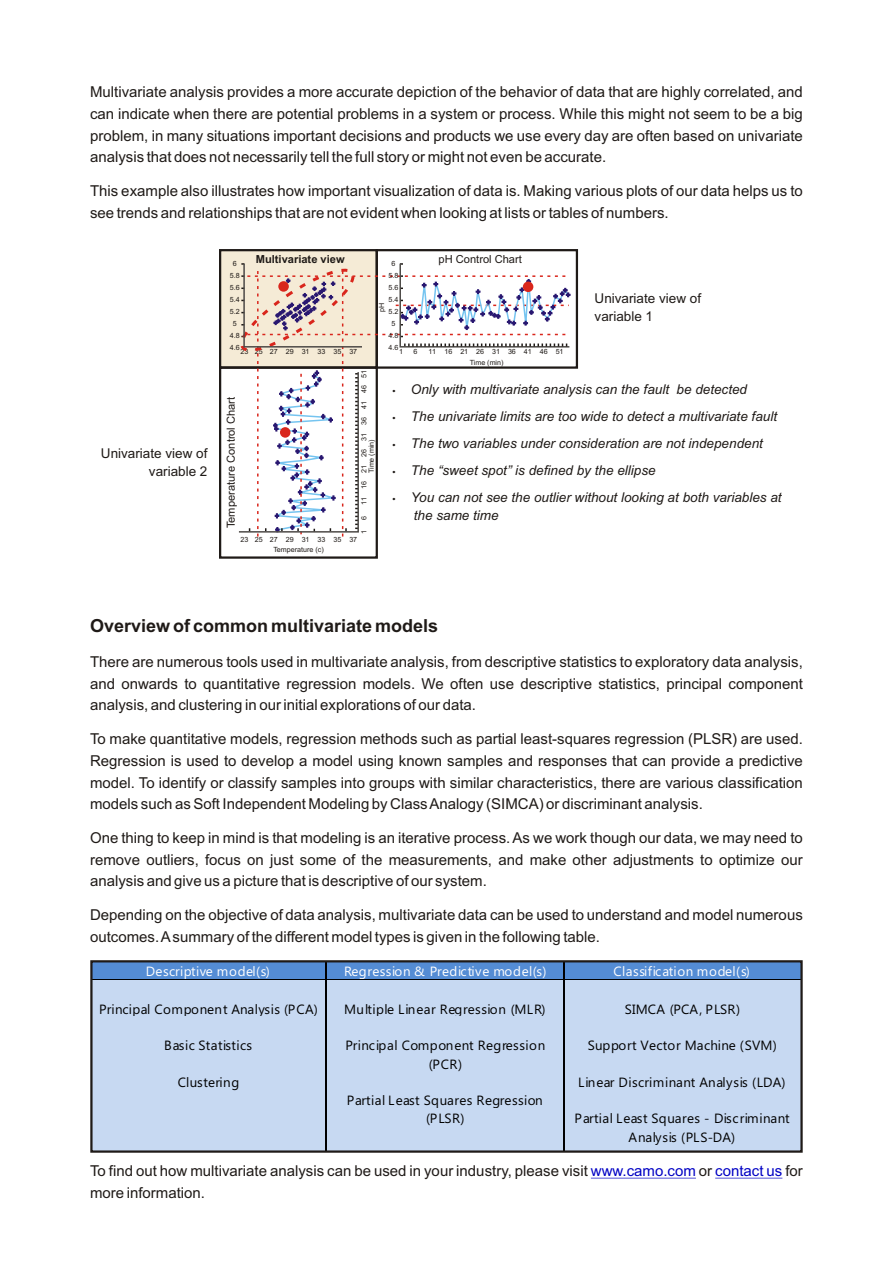
<style>
.page{position:relative;width:893px;height:1263px;background:#fff}
.page>*{position:absolute;margin:0;border:0;box-sizing:border-box;transform-origin:0 0}
.t1{font:700 18px "Arial";color:#1f1a17}
.t2{font:15px/21.8px "Arial";color:#1f1a17;text-align:justify}
.t3{font:italic 13.5px/27.2px "Arial";color:#1f1a17}
.t4{font:13.5px/18.1px "Arial";color:#1f1a17;text-align:right}
.t5{font:13.35px/18.3px "Segoe UI";letter-spacing:.025em;color:#000;text-align:center}
.t6{font:13.35px "Segoe UI";letter-spacing:.03em;color:#fff}
.t7{font:11.1px "Arial";color:#1f1a17}
.t8{font:700 11.1px "Arial";color:#1f1a17}
.t9{font:7.2px/10.4px "Arial";color:#1f1a17}
.s1{color:#0000c4}
</style>
<div class="page">
<div style="left:91px;top:961px;width:7px;height:19px;background:#548cd4"></div>
<div style="left:318px;top:961px;width:8px;height:19px;background:#548cd4"></div>
<div style="left:98px;top:961px;width:220px;height:19px;background:#548cd4"></div>
<div style="left:327px;top:961px;width:9px;height:19px;background:#548cd4"></div>
<div style="left:556px;top:961px;width:7px;height:19px;background:#548cd4"></div>
<div style="left:336px;top:961px;width:220px;height:19px;background:#548cd4"></div>
<div style="left:565px;top:961px;width:7px;height:19px;background:#548cd4"></div>
<div style="left:792px;top:961px;width:9px;height:19px;background:#548cd4"></div>
<div style="left:572px;top:961px;width:220px;height:19px;background:#548cd4"></div>
<svg style="left:326px;top:963px;width:1px;height:17px"></svg>
<svg style="left:563px;top:963px;width:2px;height:17px"></svg>
<div style="left:91px;top:980px;width:7px;height:110px;background:#c7d9f2"></div>
<div style="left:318px;top:980px;width:8px;height:110px;background:#c7d9f2"></div>
<div style="left:91px;top:1090px;width:235px;height:61px;background:#c7d9f2"></div>
<div style="left:98px;top:980px;width:220px;height:19px;background:#c7d9f2"></div>
<div style="left:98px;top:999px;width:220px;height:17px;background:#c7d9f2"></div>
<div style="left:98px;top:1016px;width:220px;height:20px;background:#c7d9f2"></div>
<div style="left:98px;top:1036px;width:220px;height:18px;background:#c7d9f2"></div>
<div style="left:98px;top:1054px;width:220px;height:18px;background:#c7d9f2"></div>
<div style="left:98px;top:1072px;width:220px;height:18px;background:#c7d9f2"></div>
<div style="left:327px;top:980px;width:9px;height:147px;background:#c7d9f2"></div>
<div style="left:556px;top:980px;width:7px;height:147px;background:#c7d9f2"></div>
<div style="left:327px;top:1127px;width:236px;height:24px;background:#c7d9f2"></div>
<div style="left:336px;top:980px;width:220px;height:19px;background:#c7d9f2"></div>
<div style="left:336px;top:999px;width:220px;height:17px;background:#c7d9f2"></div>
<div style="left:336px;top:1016px;width:220px;height:20px;background:#c7d9f2"></div>
<div style="left:336px;top:1036px;width:220px;height:18px;background:#c7d9f2"></div>
<div style="left:336px;top:1054px;width:220px;height:18px;background:#c7d9f2"></div>
<div style="left:336px;top:1072px;width:220px;height:18px;background:#c7d9f2"></div>
<div style="left:336px;top:1090px;width:220px;height:19px;background:#c7d9f2"></div>
<div style="left:336px;top:1109px;width:220px;height:18px;background:#c7d9f2"></div>
<div style="left:565px;top:980px;width:7px;height:171px;background:#c7d9f2"></div>
<div style="left:792px;top:980px;width:9px;height:171px;background:#c7d9f2"></div>
<div style="left:572px;top:980px;width:220px;height:19px;background:#c7d9f2"></div>
<div style="left:572px;top:999px;width:220px;height:17px;background:#c7d9f2"></div>
<div style="left:572px;top:1016px;width:220px;height:20px;background:#c7d9f2"></div>
<div style="left:572px;top:1036px;width:220px;height:18px;background:#c7d9f2"></div>
<div style="left:572px;top:1054px;width:220px;height:18px;background:#c7d9f2"></div>
<div style="left:572px;top:1072px;width:220px;height:18px;background:#c7d9f2"></div>
<div style="left:572px;top:1090px;width:220px;height:19px;background:#c7d9f2"></div>
<div style="left:572px;top:1109px;width:220px;height:18px;background:#c7d9f2"></div>
<div style="left:572px;top:1127px;width:220px;height:18px;background:#c7d9f2"></div>
<div style="left:572px;top:1145px;width:220px;height:6px;background:#c7d9f2"></div>
<hr style="left:326px;top:980px;width:1px;height:171px;background:#000">
<hr style="left:563px;top:980px;width:2px;height:171px;background:#000">
<div style="left:90px;top:960px;width:713px;height:193px;border:2px solid #1f1a17"></div>
<hr style="left:591px;top:1178px;width:105px;height:1px;background:#0000c4">
<hr style="left:715px;top:1178px;width:67px;height:1px;background:#0000c4">
<svg style="left:219px;top:249px;width:352px;height:287px"></svg>
<p class="t2" style="left:90px;top:82px;width:714px">Multivariate analysis provides a more accurate depiction of the behavior of data that are highly correlated, and can indicate when there are potential problems in a system or process. While this might not seem to be a big problem, in many situations important decisions and products we use every day are often based on univariate analysis that does not necessarily tell the full story or might not even be accurate.</p>
<p class="t2" style="left:90px;top:181px;width:714px">This example also illustrates how important visualization of data is. Making various plots of our data helps us to see trends and relationships that are not evident when looking at lists or tables of numbers.</p>
<p class="t4" style="left:101px;top:446px;width:108px">Univariate view of variable 2</p>
<p class="t9" style="left:233px;top:259px;width:5px">6</p>
<p class="t8" style="left:256px;top:255px;width:90px">Multivariate view</p>
<p class="t9" style="left:391px;top:259px;width:5px">6</p>
<p class="t7" style="left:439px;top:255px;width:85px">pH Control Chart</p>
<p class="t9" style="left:230px;top:271px;width:11px">5.8</p>
<p class="t9" style="left:388px;top:271px;width:11px">5.8</p>
<p class="t9" style="left:230px;top:283px;width:11px">5.6</p>
<p class="t9" style="left:388px;top:283px;width:11px">5.6</p>
<p class="t9" style="left:230px;top:295px;width:11px">5.4</p>
<p class="t9" style="left:230px;top:307px;width:11px">5.2</p>
<p class="t9" style="left:388px;top:295px;width:11px">5.4</p>
<p class="t9" style="left:377px;top:312px;width:11px;rotate:-90deg">pH</p>
<p class="t9" style="left:388px;top:307px;width:11px">5.2</p>
<p class="t9" style="left:233px;top:319px;width:5px">5</p>
<p class="t9" style="left:391px;top:319px;width:5px">5</p>
<p class="t4" style="left:595px;top:290px;width:108px;text-align:left">Univariate view of variable 1</p>
<p class="t9" style="left:230px;top:331px;width:11px">4.8</p>
<p class="t9" style="left:388px;top:331px;width:11px">4.8</p>
<p class="t9" style="left:230px;top:342px;width:11px">4.6</p>
<p class="t9" style="left:241px;top:347px;width:118px">23 25 27 29 31 33 35 37</p>
<p class="t9" style="left:388px;top:342px;width:11px">4.6</p>
<p class="t9" style="left:399px;top:347px;width:5px">1</p>
<p class="t9" style="left:414px;top:347px;width:5px">6</p>
<p class="t9" style="left:470px;top:347px;width:95px;text-indent:-41px">11 16 21 26 31 36 41 46 51<br>Time (min)</p>
<p class="t7" style="left:227px;top:528px;width:133px;rotate:-90deg">Temperature Control Chart</p>
<p class="t9" style="left:360px;top:378px;width:9px;rotate:-90deg">51</p>
<p class="t9" style="left:360px;top:393px;width:9px;rotate:-90deg">46</p>
<p class="t9" style="left:360px;top:409px;width:9px;rotate:-90deg">41</p>
<p class="t9" style="left:360px;top:425px;width:9px;rotate:-90deg">36</p>
<p class="t9" style="left:360px;top:441px;width:9px;rotate:-90deg">31</p>
<p class="t9" style="left:360px;top:457px;width:9px;rotate:-90deg">26</p>
<p class="t9" style="left:360px;top:473px;width:9px;rotate:-90deg">21</p>
<p class="t9" style="left:360px;top:489px;width:9px;rotate:-90deg">16</p>
<p class="t9" style="left:360px;top:505px;width:9px;rotate:-90deg">11</p>
<p class="t9" style="left:360px;top:520px;width:5px;rotate:-90deg">6</p>
<p class="t9" style="left:360px;top:534px;width:5px;rotate:-90deg">1</p>
<p class="t9" style="left:367px;top:473px;width:35px;rotate:-90deg">Time (min)</p>
<p class="t9" style="left:241px;top:534px;width:118px;text-align:center">23 25 27 29 31 33 35 37<br>Temperature (c)</p>
<p class="t3" style="left:411px;top:377px;width:372px">Only with multivariate analysis can the fault be detected<br>The univariate limits are too wide to detect a multivariate fault The two variables under consideration are not independent The “sweet spot” is defined by the ellipse<br>You can not see the outlier without looking at both variables at</p>
<p class="t3" style="left:414px;top:503px;width:86px">the same time</p>
<p class="t1" style="left:90px;top:619px;width:350px">Overview of common multivariate models</p>
<p class="t2" style="left:90px;top:652px;width:714px">There are numerous tools used in multivariate analysis, from descriptive statistics to exploratory data analysis, and onwards to quantitative regression models. We often use descriptive statistics, principal component analysis, and clustering in our initial explorations of our data.</p>
<p class="t2" style="left:90px;top:729px;width:714px">To make quantitative models, regression methods such as partial least-squares regression (PLSR) are used.<br>Regression is used to develop a model using known samples and responses that can provide a predictive model. To identify or classify samples into groups with similar characteristics, there are various classification models such as Soft Independent Modeling by Class Analogy (SIMCA) or discriminant analysis.</p>
<p class="t2" style="left:90px;top:828px;width:714px">One thing to keep in mind is that modeling is an iterative process. As we work though our data, we may need to remove outliers, focus on just some of the measurements, and make other adjustments to optimize our analysis and give us a picture that is descriptive of our system.</p>
<p class="t2" style="left:90px;top:905px;width:714px">Depending on the objective of data analysis, multivariate data can be used to understand and model numerous outcomes. Asummary of the different model types is given in the following table.</p>
<p class="t6" style="left:146px;top:966px;width:126px">Descriptive model(s)</p>
<p class="t6" style="left:344px;top:966px;width:204px">Regression &amp; Predictive model(s)</p>
<p class="t6" style="left:614px;top:966px;width:138px">Classification model(s)</p>
<p class="t5" style="left:99px;top:1001px;width:220px">Principal Component Analysis (PCA)</p>
<p class="t5" style="left:164px;top:1038px;width:89px">Basic Statistics</p>
<p class="t5" style="left:178px;top:1074px;width:63px">Clustering</p>
<p class="t5" style="left:344px;top:1001px;width:203px">Multiple Linear Regression (MLR)</p>
<p class="t5" style="left:345px;top:1038px;width:201px">Principal Component Regression (PCR)</p>
<p class="t5" style="left:347px;top:1092px;width:198px">Partial Least Squares Regression (PLSR)</p>
<p class="t5" style="left:625px;top:1001px;width:117px">SIMCA (PCA, PLSR)</p>
<p class="t5" style="left:588px;top:1038px;width:190px">Support Vector Machine (SVM)</p>
<p class="t5" style="left:578px;top:1074px;width:209px">Linear Discriminant Analysis (LDA)</p>
<p class="t5" style="left:574px;top:1111px;width:217px">Partial Least Squares - Discriminant<br>Analysis (PLS-DA)</p>
<p class="t2" style="left:90px;top:1161px;width:714px">To find out how multivariate analysis can be used in your industry, please visit <span class="s1">www.camo.com</span> or <span class="s1">contact us</span> for more information.</p>
</div>
